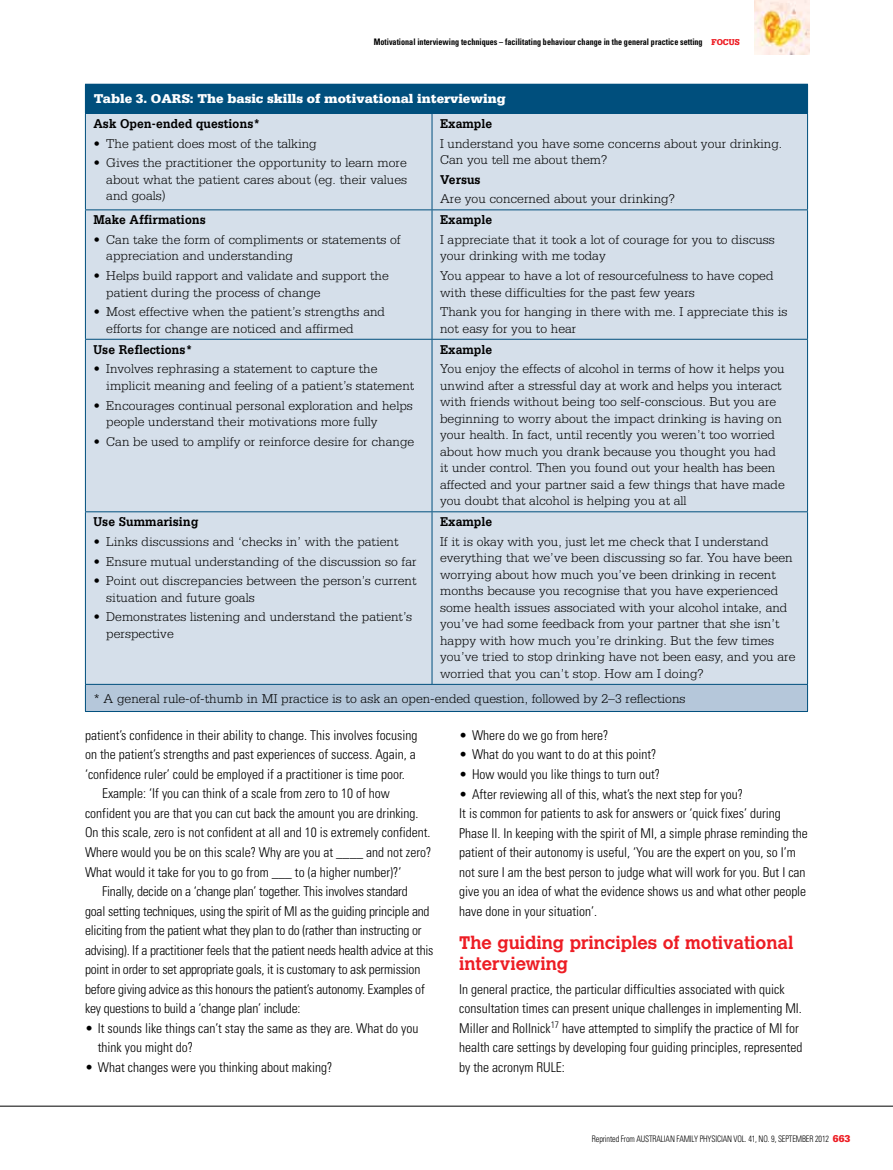
<style>
.page{position:relative;width:893px;height:1170px;background:#fff}
.page>*{position:absolute;margin:0;border:0;box-sizing:border-box;transform-origin:0 0}
.t1{font:700 18px/21px "Calvert";color:#ed1d24}
.t2{font:300 13.5px/16.5px "Serifa LT";color:#000}
.t3{font:300 condensed 13.5px/19.5px "Univers LT";color:#000}
.t4{font:700 13.5px "Serifa LT";color:#000;scale:.9 1}
.t5{font:900 13.5px "Serifa LT";color:#fff}
.t6{font:700 condensed 9px "Univers LT";color:#000;scale:.9 1}
.t7{font:300 condensed 9px "Univers LT";letter-spacing:-.015em;color:#000;scale:.9 1}
.s1{font-family:"Serifa LT";font-weight:900;font-stretch:normal;color:#ed1d24}
.s2{font-family:"Serifa LT";font-weight:900;font-stretch:normal;font-size:10.5px;color:#ed1d24}
</style>
<div class="page">
<hr style="left:0;top:1105px;width:893px;height:1px;background:#000">
<img style="left:755px;top:0;width:54px;height:54px">
<div style="left:85px;top:84px;width:722px;height:29px;background:#004f7d"></div>
<div style="left:86px;top:114px;width:721px;height:570px;background:#d5dfea"></div>
<div style="left:85px;top:684px;width:722px;height:27px;background:#b5c7da"></div>
<hr style="left:432px;top:114px;width:1px;height:95px;background:#004f7d">
<hr style="left:85px;top:209px;width:347px;height:1px;background:#004f7d">
<hr style="left:432px;top:209px;width:376px;height:1px;background:#004f7d">
<hr style="left:432px;top:210px;width:1px;height:129px;background:#004f7d">
<hr style="left:85px;top:339px;width:347px;height:1px;background:#004f7d">
<hr style="left:432px;top:339px;width:376px;height:1px;background:#004f7d">
<hr style="left:432px;top:339px;width:1px;height:172px;background:#004f7d">
<hr style="left:85px;top:511px;width:347px;height:1px;background:#004f7d">
<hr style="left:432px;top:511px;width:376px;height:1px;background:#004f7d">
<hr style="left:432px;top:512px;width:1px;height:172px;background:#004f7d">
<hr style="left:85px;top:114px;width:1px;height:95px;background:#004f7d">
<hr style="left:807px;top:114px;width:1px;height:95px;background:#004f7d">
<hr style="left:85px;top:210px;width:1px;height:129px;background:#004f7d">
<hr style="left:807px;top:210px;width:1px;height:129px;background:#004f7d">
<hr style="left:85px;top:339px;width:1px;height:172px;background:#004f7d">
<hr style="left:807px;top:339px;width:1px;height:172px;background:#004f7d">
<hr style="left:85px;top:512px;width:1px;height:172px;background:#004f7d">
<hr style="left:807px;top:512px;width:1px;height:172px;background:#004f7d">
<hr style="left:432px;top:84px;width:376px;height:1px;background:#004f7d">
<svg style="left:807px;top:85px;width:1px;height:28px"></svg>
<hr style="left:85px;top:113px;width:347px;height:1px;background:#004f7d">
<hr style="left:432px;top:113px;width:376px;height:1px;background:#004f7d">
<hr style="left:85px;top:684px;width:347px;height:1px;background:#004f7d">
<svg style="left:85px;top:684px;width:1px;height:27px"></svg>
<hr style="left:432px;top:684px;width:376px;height:1px;background:#004f7d">
<svg style="left:807px;top:684px;width:1px;height:27px"></svg>
<hr style="left:85px;top:711px;width:347px;height:1px;background:#004f7d">
<hr style="left:432px;top:711px;width:376px;height:1px;background:#004f7d">
<p class="t6" style="left:374px;top:36px;width:408px">Motivational interviewing techniques – facilitating behaviour change in the general practice setting <span class="s1">FOCUS</span></p>
<p class="t5" style="left:94px;top:90px;width:413px">Table 3. OARS: The basic skills of motivational interviewing</p>
<p class="t4" style="left:94px;top:115px;width:187px">Ask Open-ended questions*</p>
<p class="t2" style="left:94px;top:135px;width:225px">• The patient does most of the talking</p>
<p class="t2" style="left:106px;top:155px;width:302px;text-align:justify;text-indent:-13px">• Gives the practitioner the opportunity to learn more about what the patient cares about (eg. their values and goals)</p>
<p class="t4" style="left:440px;top:115px;width:59px">Example</p>
<p class="t2" style="left:440px;top:135px;width:344px">I understand you have some concerns about your drinking.<br>Can you tell me about them?</p>
<p class="t4" style="left:440px;top:171px;width:47px">Versus</p>
<p class="t2" style="left:440px;top:191px;width:236px">Are you concerned about your drinking?</p>
<p class="t4" style="left:94px;top:212px;width:126px">Make Affirmations</p>
<p class="t2" style="left:106px;top:231px;width:296px;text-indent:-13px">• Can take the form of compliments or statements of appreciation and understanding</p>
<p class="t2" style="left:106px;top:267px;width:284px;text-indent:-13px">• Helps build rapport and validate and support the patient during the process of change</p>
<p class="t2" style="left:106px;top:304px;width:280px;text-indent:-13px">• Most effective when the patient’s strengths and efforts for change are noticed and affirmed</p>
<p class="t4" style="left:94px;top:341px;width:111px">Use Reflections*</p>
<p class="t2" style="left:106px;top:361px;width:310px;text-indent:-13px">• Involves rephrasing a statement to capture the implicit meaning and feeling of a patient’s statement</p>
<p class="t2" style="left:106px;top:397px;width:308px;text-indent:-13px">• Encourages continual personal exploration and helps people understand their motivations more fully</p>
<p class="t2" style="left:94px;top:433px;width:322px">• Can be used to amplify or reinforce desire for change</p>
<p class="t4" style="left:440px;top:212px;width:59px">Example</p>
<p class="t2" style="left:440px;top:231px;width:336px">I appreciate that it took a lot of courage for you to discuss your drinking with me today</p>
<p class="t2" style="left:440px;top:267px;width:335px">You appear to have a lot of resourcefulness to have coped with these difficulties for the past few years</p>
<p class="t2" style="left:440px;top:304px;width:349px">Thank you for hanging in there with me. I appreciate this is not easy for you to hear</p>
<p class="t4" style="left:440px;top:341px;width:59px">Example</p>
<p class="t2" style="left:440px;top:361px;width:346px">You enjoy the effects of alcohol in terms of how it helps you unwind after a stressful day at work and helps you interact with friends without being too self-conscious. But you are beginning to worry about the impact drinking is having on your health. In fact, until recently you weren’t too worried about how much you drank because you thought you had it under control. Then you found out your health has been affected and your partner said a few things that have made you doubt that alcohol is helping you at all</p>
<p class="t4" style="left:94px;top:514px;width:118px">Use Summarising</p>
<p class="t2" style="left:94px;top:533px;width:307px">• Links discussions and ‘checks in’ with the patient</p>
<p class="t2" style="left:94px;top:553px;width:325px">• Ensure mutual understanding of the discussion so far</p>
<p class="t2" style="left:106px;top:572px;width:312px;text-indent:-13px">• Point out discrepancies between the person’s current situation and future goals</p>
<p class="t2" style="left:106px;top:609px;width:307px;text-indent:-13px">• Demonstrates listening and understand the patient’s perspective</p>
<p class="t4" style="left:440px;top:514px;width:59px">Example</p>
<p class="t2" style="left:440px;top:533px;width:357px">If it is okay with you, just let me check that I understand everything that we’ve been discussing so far. You have been worrying about how much you’ve been drinking in recent months because you recognise that you have experienced some health issues associated with your alcohol intake, and you’ve had some feedback from your partner that she isn’t happy with how much you’re drinking. But the few times you’ve tried to stop drinking have not been easy, and you are worried that you can’t stop. How am I doing?</p>
<p class="t2" style="left:94px;top:690px;width:593px">* A general rule-of-thumb in MI practice is to ask an open-ended question, followed by 2–3 reflections</p>
<p class="t3" style="left:85px;top:725px;width:334px">patient’s confidence in their ability to change. This involves focusing</p>
<p class="t3" style="left:85px;top:745px;width:332px">on the patient’s strengths and past experiences of success. Again, a</p>
<p class="t3" style="left:85px;top:764px;width:321px">‘confidence ruler’ could be employed if a practitioner is time poor.</p>
<p class="t3" style="left:102px;top:784px;width:289px">Example: ‘If you can think of a scale from zero to 10 of how</p>
<p class="t3" style="left:85px;top:803px;width:335px">confident you are that you can cut back the amount you are drinking.</p>
<p class="t3" style="left:85px;top:822px;width:347px">On this scale, zero is not confident at all and 10 is extremely confident.</p>
<p class="t3" style="left:85px;top:842px;width:348px">Where would you be on this scale? Why are you at ____ and not zero?</p>
<p class="t3" style="left:85px;top:861px;width:318px">What would it take for you to go from ___ to (a higher number)?’</p>
<p class="t3" style="left:102px;top:881px;width:307px">Finally, decide on a ‘change plan’ together. This involves standard</p>
<p class="t3" style="left:85px;top:900px;width:346px">goal setting techniques, using the spirit of MI as the guiding principle and</p>
<p class="t3" style="left:85px;top:920px;width:338px">eliciting from the patient what they plan to do (rather than instructing or</p>
<p class="t3" style="left:85px;top:939px;width:350px">advising). If a practitioner feels that the patient needs health advice at this</p>
<p class="t3" style="left:85px;top:959px;width:337px">point in order to set appropriate goals, it is customary to ask permission</p>
<p class="t3" style="left:85px;top:978px;width:341px">before giving advice as this honours the patient’s autonomy. Examples of</p>
<p class="t3" style="left:85px;top:998px;width:217px">key questions to build a ‘change plan’ include:</p>
<p class="t3" style="left:98px;top:1017px;width:322px;text-indent:-13px">• It sounds like things can’t stay the same as they are. What do you think you might do?</p>
<p class="t3" style="left:85px;top:1056px;width:249px">• What changes were you thinking about making?</p>
<p class="t3" style="left:459px;top:725px;width:151px">• Where do we go from here?</p>
<p class="t3" style="left:459px;top:745px;width:199px">• What do you want to do at this point?</p>
<p class="t3" style="left:459px;top:764px;width:202px">• How would you like things to turn out?</p>
<p class="t3" style="left:459px;top:784px;width:350px">• After reviewing all of this, what’s the next step for you?<br>It is common for patients to ask for answers or ‘quick fixes’ during Phase II . I n keeping with the spirit of MI, a simple phrase reminding the patient of their autonomy is useful, ‘You are the expert on you, so I ’m not sure I am the best person to judge what will work for you. But I can give you an idea of what the evidence shows us and what other people have done in your situation’.</p>
<h1 class="t1" style="left:459px;top:932px;width:336px">The guiding principles of motivational interviewing</h1>
<p class="t3" style="left:459px;top:979px;width:345px">I n general practice, the particular difficulties associated with quick consultation times can present unique challenges in implementing MI .<br>Miller and Rollnick<sup>17</sup> have attempted to simplify the practice of MI for health care settings by developing four guiding principles, represented by the acronym RULE:</p>
<p class="t7" style="left:592px;top:1133px;width:65px">Reprinted From Austra</p>
<p class="t7" style="left:661px;top:1133px;width:212px">lian Family Physician Vol. 41, No. 9, september 2012 <span class="s2">663</span></p>
</div>
